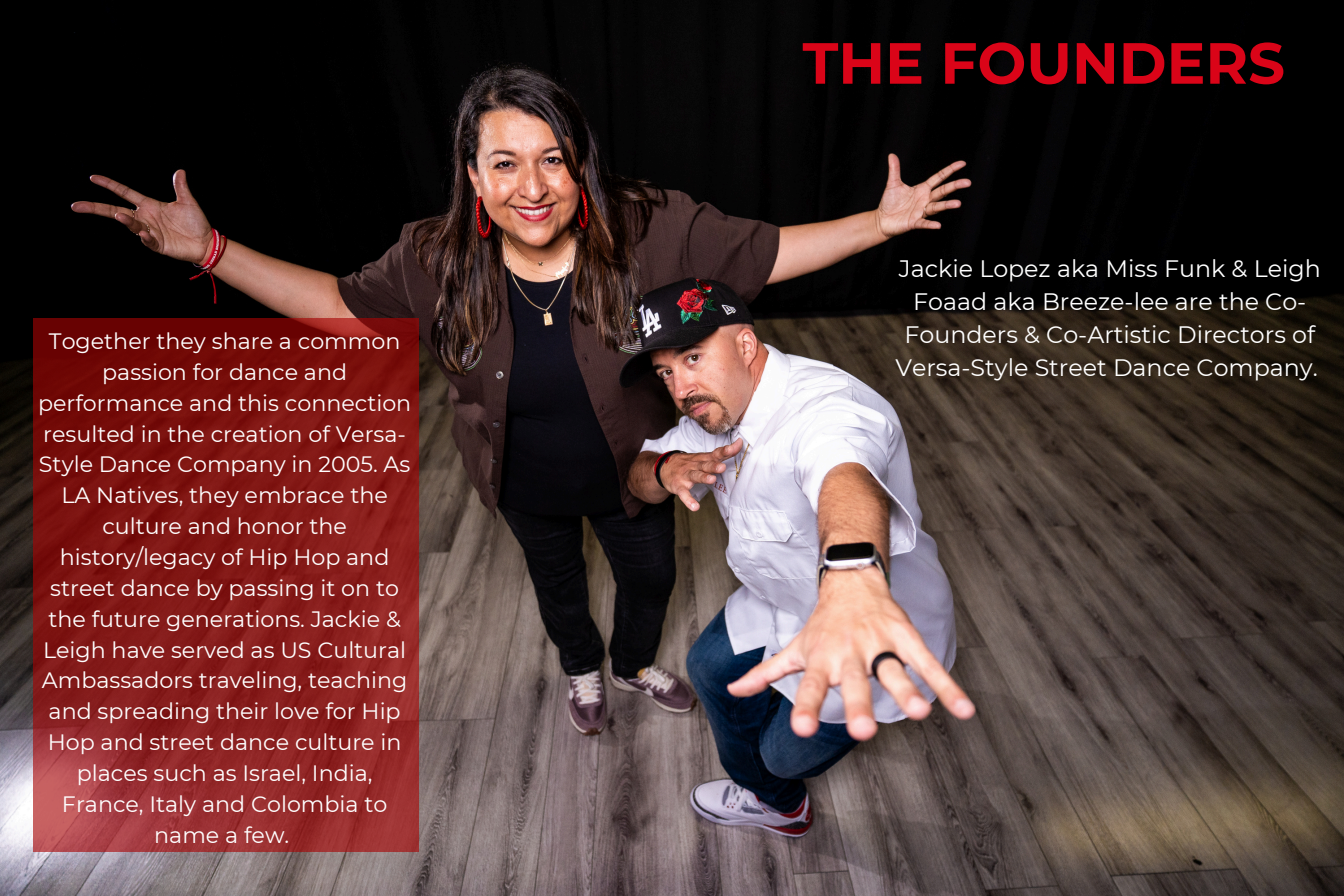
<style>
.page{position:relative;width:1344px;height:896px;background:#fff}
.page>*{position:absolute;margin:0;border:0;box-sizing:border-box;transform-origin:0 0}
.t1{font:700 57.93px "Montserrat";color:#da0418}
.t2{font:23.71px/33px "Montserrat";color:#fff;text-align:center}
.t3{font:22.22px/30.9px "Montserrat";color:#fff;text-align:center}
</style>
<div class="page">
<img style="left:0;top:0;width:1344px;height:896px">
<svg style="left:33px;top:319px;width:386px;height:533px;background:#861c1b"></svg>
<p class="t3" style="left:38px;top:325px;width:375px">Together they share a common passion for dance and performance and this connection resulted in the creation of Versa-<br>Style Dance Company in 2005. As<br>LA Natives, they embrace the culture and honor the history/legacy of Hip Hop and street dance by passing it on to the future generations. Jackie &amp;<br>Leigh have served as US Cultural<br>Ambassadors traveling, teaching and spreading their love for Hip<br>Hop and street dance culture in places such as Israel, India,<br>France, Italy and Colombia to name a few.</p>
<p class="t1" style="left:803px;top:28px;width:484px">THE FOUNDERS</p>
<p class="t2" style="left:896px;top:252px;width:427px">Jackie Lopez aka Miss Funk &amp; Leigh Foaad aka Breeze-lee are the Co-Founders &amp; Co-Artistic Directors of Versa-Style Street Dance Company.</p>
</div>
